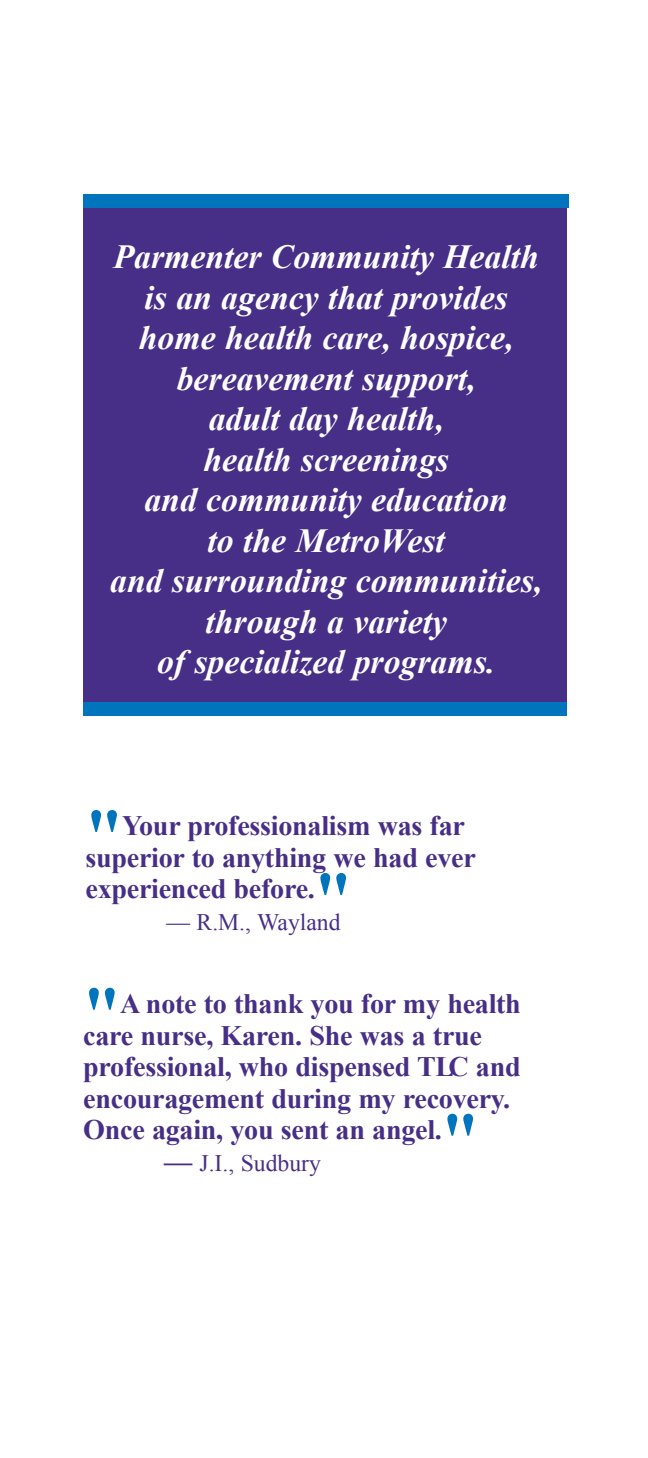
<style>
.page{position:relative;width:648px;height:1458px;background:#fff}
.page>*{position:absolute;margin:0;border:0;box-sizing:border-box;transform-origin:0 0}
.t1{font:700 67.5px "Times New Roman";color:#0075bd}
.t2{font:italic 700 33.75px/40.5px "Times New Roman";color:#fff;text-align:center}
.t3{font:700 28.12px/31.5px "Times New Roman";letter-spacing:-.01em;color:#472e87}
.t4{font:23.62px "Times New Roman";color:#472e87}
.s1{font-weight:700;font-size:28.12px}
</style>
<div class="page">
<div style="left:83px;top:207px;width:484px;height:507px;background:#472e87"></div>
<div style="left:83px;top:702px;width:484px;height:14px;background:#0075bd"></div>
<div style="left:83px;top:195px;width:486px;height:13px;background:#0075bd"></div>
<p class="t2" style="left:110px;top:236px;width:434px">Parmenter Community Health is an agency that provides home health care, hospice, bereavement support,<br>adult day health,<br>health screenings<br>and community education<br>to the MetroWest<br>and surrounding communities, through a variety<br>of specialized programs.</p>
<h1 class="t1" style="left:86px;top:794px;width:39px">"</h1>
<p class="t3" style="left:85px;top:810px;width:392px;text-indent:37px">Your professionalism was far superior to anything we had ever experienced before.</p>
<p class="t4" style="left:166px;top:908px;width:176px">— R.M., Wayland</p>
<h1 class="t1" style="left:315px;top:857px;width:39px">"</h1>
<h1 class="t1" style="left:83px;top:972px;width:39px">"</h1>
<p class="t3" style="left:83px;top:988px;width:439px;text-indent:37px">A note to thank you for my health care nurse, Karen. She was a true professional, who dispensed TLC and encouragement during my recovery.<br>Once again, you sent an angel.</p>
<p class="t4" style="left:164px;top:1149px;width:158px"><span class="s1">—</span> J.I., Sudbury</p>
<h1 class="t1" style="left:442px;top:1098px;width:39px">"</h1>
</div>
